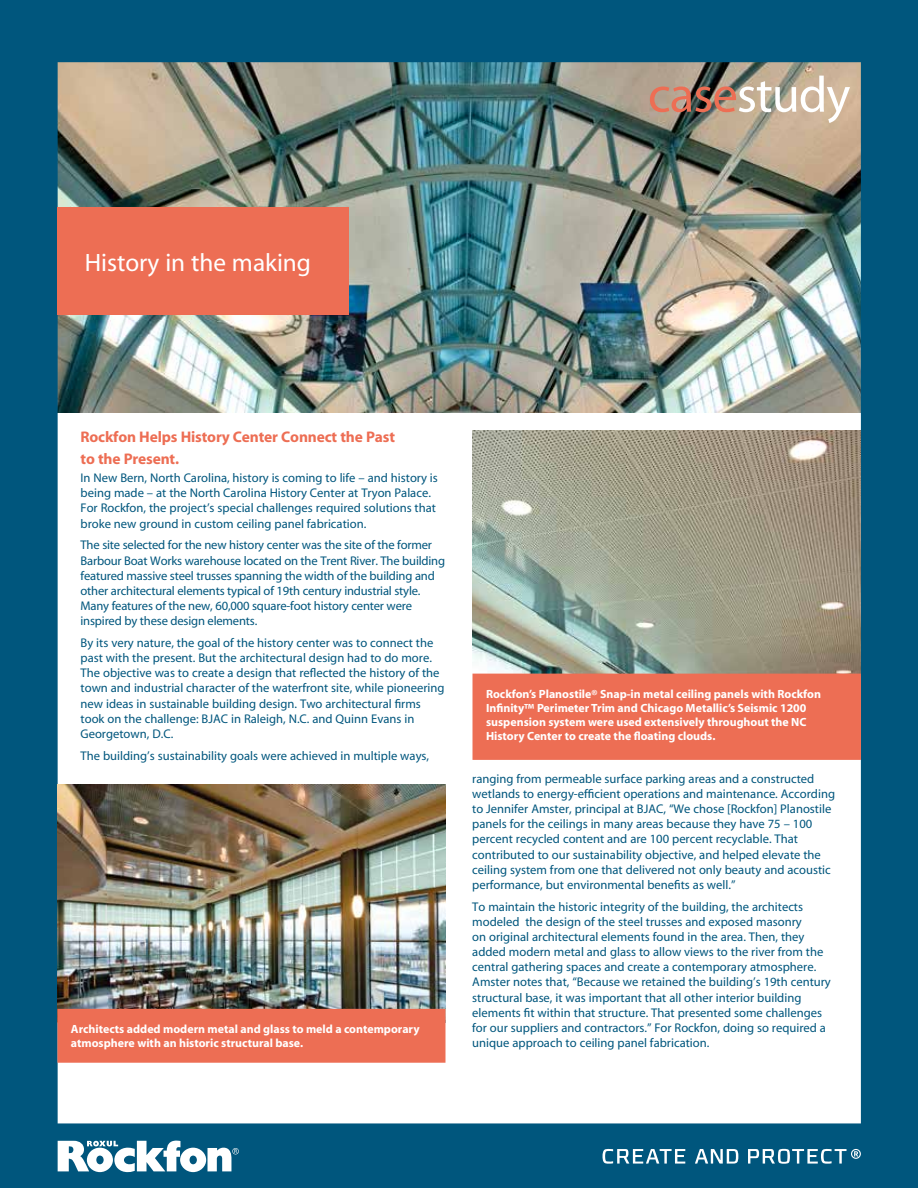
<style>
.page{position:relative;width:918px;height:1188px;background:#fff}
.page>*{position:absolute;margin:0;border:0;box-sizing:border-box;transform-origin:0 0}
.t1{font:25.2px "Myriad";color:#fff}
.t2{font:700 15.45px/21.6px "Myriad";letter-spacing:-.01em;color:#ed6e54}
.t3{font:12.6px/15.1px "Myriad";color:#00567d}
.t4{font:700 11.85px/14.2px "Myriad";color:#fff}
</style>
<div class="page">
<img style="left:0;top:0;width:918px;height:1188px">
<svg style="left:695px;top:1149px;width:43px;height:15px"></svg>
<svg style="left:748px;top:1148px;width:113px;height:16px"></svg>
<svg style="left:603px;top:1148px;width:82px;height:16px"></svg>
<svg style="left:58px;top:1141px;width:181px;height:31px"></svg>
<svg style="left:650px;top:76px;width:200px;height:47px;background:#b8a290"></svg>
<div style="left:58px;top:207px;width:291px;height:108px;background:#ed6e54"></div>
<img style="left:57px;top:784px;width:389px;height:225px">
<div style="left:57px;top:1009px;width:389px;height:54px;background:#ed6e54"></div>
<img style="left:472px;top:430px;width:389px;height:244px">
<div style="left:472px;top:674px;width:389px;height:86px;background:#ed6e54"></div>
<h1 class="t1" style="left:85px;top:250px;width:228px">History in the making</h1>
<p class="t2" style="left:81px;top:427px;width:316px">Rockfon Helps History Center Connect the Past to the Present.</p>
<p class="t3" style="left:81px;top:471px;width:359px">In New Bern, North Carolina, history is coming to life – and history is being made – at the North Carolina History Center at Tryon Palace.<br>For Rockfon, the project’s special challenges required solutions that broke new ground in custom ceiling panel fabrication.</p>
<p class="t3" style="left:81px;top:538px;width:366px">The site selected for the new history center was the site of the former Barbour Boat Works warehouse located on the Trent River. The building featured massive steel trusses spanning the width of the building and other architectural elements typical of 19th century industrial style.<br>Many features of the new, 60,000 square-foot history center were inspired by these design elements.</p>
<p class="t3" style="left:81px;top:636px;width:365px">By its very nature, the goal of the history center was to connect the past with the present. But the architectural design had to do more.<br>The objective was to create a design that reflected the history of the town and industrial character of the waterfront site, while pioneering new ideas in sustainable building design. Two architectural firms took on the challenge: BJAC in Raleigh, N.C. and Quinn Evans in Georgetown, D.C.</p>
<p class="t3" style="left:81px;top:749px;width:350px">The building’s sustainability goals were achieved in multiple ways,</p>
<p class="t4" style="left:71px;top:1022px;width:350px">Architects added modern metal and glass to meld a contemporary atmosphere with an historic structural base.</p>
<p class="t4" style="left:486px;top:687px;width:337px">Rockfon’s Planostile® Snap-in metal ceiling panels with Rockfon Infinity™ Perimeter Trim and Chicago Metallic’s Seismic 1200 suspension system were used extensively throughout the NC History Center to create the floating clouds.</p>
<p class="t3" style="left:472px;top:772px;width:364px">ranging from permeable surface parking areas and a constructed wetlands to energy-efficient operations and maintenance. According to Jennifer Amster, principal at BJAC, “We chose [Rockfon] Planostile panels for the ceilings in many areas because they have 75 – 100 percent recycled content and are 100 percent recyclable. That contributed to our sustainability objective, and helped elevate the ceiling system from one that delivered not only beauty and acoustic performance, but environmental benefits as well.”</p>
<p class="t3" style="left:472px;top:900px;width:360px">To maintain the historic integrity of the building, the architects modeled the design of the steel trusses and exposed masonry<br>on original architectural elements found in the area. Then, they added modern metal and glass to allow views to the river from the central gathering spaces and create a contemporary atmosphere.<br>Amster notes that, “Because we retained the building’s 19th century structural base, it was important that all other interior building elements fit within that structure. That presented some challenges for our suppliers and contractors.” For Rockfon, doing so required a unique approach to ceiling panel fabrication.</p>
</div>
